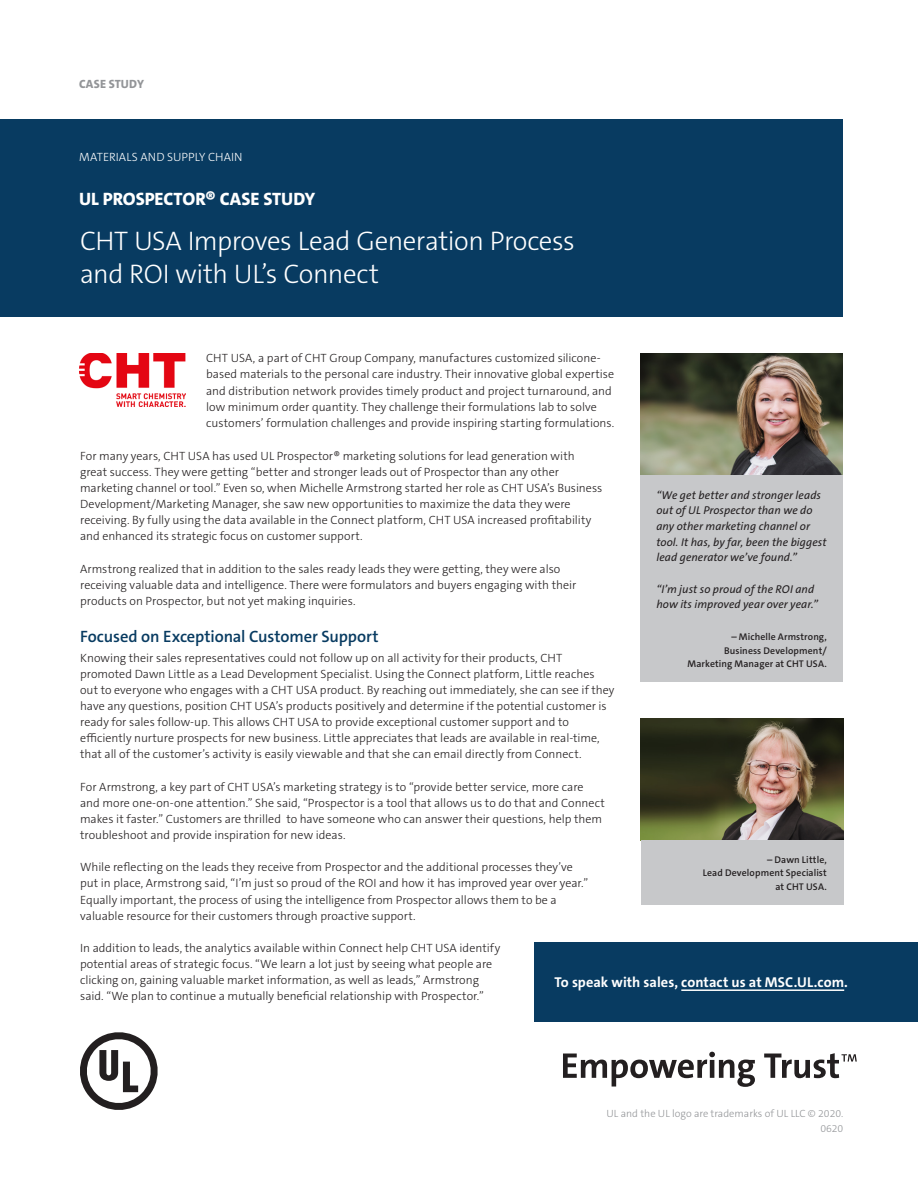
<style>
.page{position:relative;width:918px;height:1188px;background:#fff}
.page>*{position:absolute;margin:0;border:0;box-sizing:border-box;transform-origin:0 0}
.Interior_Headline{font:300 27px "The Sans C5";letter-spacing:-.02em;color:#fff}
.Upper_Corner_Catagor{font:800 18px "The Sans C5";letter-spacing:-.005em;color:#fff}
.Body_Copy{font:600 16.5px "The Sans C5";letter-spacing:-.005em;color:#083b61}
.Contact_Information{font:700 14.4px "The Sans C5";letter-spacing:.005em;color:#fff}
.Body_Copy-2{font:300 12px/16.2px "The Sans C5";color:#231f20}
.Upper_Corner_Catagor-2{font:300 12px "The Sans C5";letter-spacing:.005em;color:#fff}
.Upper_Corner_Catagor-3{font:800 12px "The Sans C5";letter-spacing:.015em;color:#939598}
.Body_Copy-3{font:italic 11.4px/15.6px "The Sans C5";letter-spacing:.005em;color:#231f20}
.Copyright_Informatio{font:300 10.5px "The Sans C5";color:#939598}
.Body_Copy-4{font:600 9.75px/13.5px "The Sans C5";letter-spacing:.015em;color:#231f20;text-align:right}
</style>
<div class="page">
<div style="left:0;top:119px;width:843px;height:198px;background:#083b61"></div>
<svg style="left:80px;top:1032px;width:78px;height:78px"></svg>
<div style="left:535px;top:942px;width:383px;height:80px;background:#083b61"></div>
<hr style="left:681px;top:989px;width:163px;height:2px;background:#fff">
<svg style="left:563px;top:1052px;width:294px;height:35px"></svg>
<img style="left:724px;top:719px;width:119px;height:122px">
<img style="left:640px;top:719px;width:84px;height:122px">
<div style="left:641px;top:841px;width:202px;height:64px;background:#c7c8ca"></div>
<img style="left:729px;top:353px;width:114px;height:122px">
<img style="left:640px;top:353px;width:89px;height:122px">
<div style="left:640px;top:475px;width:203px;height:207px;background:#c7c8ca"></div>
<svg style="left:117px;top:354px;width:69px;height:53px"></svg>
<img style="left:79px;top:354px;width:106px;height:52px">
<p class="Upper_Corner_Catagor-3" style="left:79px;top:77px;width:66px">CASE STUDY</p>
<p class="Upper_Corner_Catagor-2" style="left:79px;top:150px;width:165px">MATERIALS AND SUPPLY CHAIN</p>
<p class="Upper_Corner_Catagor" style="left:79px;top:187px;width:238px">UL PROSPECTOR® CASE STUDY</p>
<p class="Interior_Headline" style="left:80px;top:224px;width:496px">CHT USA Improves Lead Generation Process</p>
<p class="Interior_Headline" style="left:80px;top:257px;width:300px">and ROI with UL’s Connect</p>
<p class="Body_Copy-2" style="left:206px;top:350px;width:396px">CHT USA, a part of CHT Group Company, manufactures customized silicone-</p>
<p class="Body_Copy-2" style="left:206px;top:366px;width:410px">based materials to the personal care industry. Their innovative global expertise and distribution network provides timely product and project turnaround, and low minimum order quantity. They challenge their formulations lab to solve customers’ formulation challenges and provide inspiring starting formulations.</p>
<p class="Body_Copy-2" style="left:80px;top:448px;width:496px">For many years, CHT USA has used UL Prospector® marketing solutions for lead generation with</p>
<p class="Body_Copy-2" style="left:80px;top:464px;width:480px">great success. They were getting “better and stronger leads out of Prospector than any other</p>
<p class="Body_Copy-2" style="left:80px;top:480px;width:524px">marketing channel or tool.” Even so, when Michelle Armstrong started her role as CHT USA’s Business</p>
<p class="Body_Copy-2" style="left:80px;top:496px;width:492px">Development/Marketing Manager, she saw new opportunities to maximize the data they were</p>
<p class="Body_Copy-2" style="left:80px;top:512px;width:513px">receiving. By fully using the data available in the Connect platform, CHT USA increased profitability</p>
<p class="Body_Copy-2" style="left:80px;top:528px;width:284px">and enhanced its strategic focus on customer support.</p>
<p class="Body_Copy-2" style="left:80px;top:561px;width:482px">Armstrong realized that in addition to the sales ready leads they were getting, they were also</p>
<p class="Body_Copy-2" style="left:80px;top:577px;width:498px">receiving valuable data and intelligence. There were formulators and buyers engaging with their</p>
<p class="Body_Copy-2" style="left:80px;top:593px;width:277px">products on Prospector, but not yet making inquiries.</p>
<p class="Body_Copy-3" style="left:656px;top:487px;width:172px">“We get better and stronger leads out of UL Prospector than we do any other marketing channel or tool. It has, by far, been the biggest lead generator we’ve found.”</p>
<p class="Body_Copy-3" style="left:656px;top:581px;width:163px">“I’m just so proud of the ROI and how its improved year over year.”</p>
<p class="Body_Copy" style="left:80px;top:626px;width:300px">Focused on Exceptional Customer Support</p>
<p class="Body_Copy-2" style="left:80px;top:650px;width:484px">Knowing their sales representatives could not follow up on all activity for their products, CHT</p>
<p class="Body_Copy-2" style="left:80px;top:666px;width:516px">promoted Dawn Little as a Lead Development Specialist. Using the Connect platform, Little reaches</p>
<p class="Body_Copy-2" style="left:80px;top:682px;width:536px">out to everyone who engages with a CHT USA product. By reaching out immediately, she can see if they</p>
<p class="Body_Copy-2" style="left:80px;top:698px;width:528px">have any questions, position CHT USA’s products positively and determine if the potential customer is</p>
<p class="Body_Copy-2" style="left:80px;top:714px;width:490px">ready for sales follow-up. This allows CHT USA to provide exceptional customer support and to</p>
<p class="Body_Copy-2" style="left:80px;top:730px;width:521px">efficiently nurture prospects for new business. Little appreciates that leads are available in real-time,</p>
<p class="Body_Copy-2" style="left:80px;top:746px;width:503px">that all of the customer’s activity is easily viewable and that she can email directly from Connect.</p>
<p class="Body_Copy-2" style="left:80px;top:779px;width:505px">For Armstrong, a key part of CHT USA’s marketing strategy is to “provide better service, more care</p>
<p class="Body_Copy-2" style="left:80px;top:795px;width:526px">and more one-on-one attention.” She said, “Prospector is a tool that allows us to do that and Connect</p>
<p class="Body_Copy-2" style="left:80px;top:811px;width:523px">makes it faster.” Customers are thrilled to have someone who can answer their questions, help them</p>
<p class="Body_Copy-2" style="left:80px;top:827px;width:267px">troubleshoot and provide inspiration for new ideas.</p>
<p class="Body_Copy-2" style="left:80px;top:859px;width:494px">While reflecting on the leads they receive from Prospector and the additional processes they’ve</p>
<p class="Body_Copy-2" style="left:80px;top:875px;width:509px">put in place, Armstrong said, “I’m just so proud of the ROI and how it has improved year over year.”<br>Equally important, the process of using the intelligence from Prospector allows them to be a</p>
<p class="Body_Copy-2" style="left:80px;top:908px;width:337px">valuable resource for their customers through proactive support.</p>
<p class="Body_Copy-2" style="left:80px;top:940px;width:422px">In addition to leads, the analytics available within Connect help CHT USA identify</p>
<p class="Body_Copy-2" style="left:80px;top:956px;width:414px">potential areas of strategic focus. “We learn a lot just by seeing what people are</p>
<p class="Body_Copy-2" style="left:80px;top:972px;width:400px">clicking on, gaining valuable market information, as well as leads,” Armstrong</p>
<p class="Body_Copy-2" style="left:80px;top:988px;width:405px">said. “We plan to continue a mutually beneficial relationship with Prospector.”</p>
<p class="Body_Copy-4" style="left:731px;top:630px;width:97px">– Michelle Armstrong,</p>
<p class="Body_Copy-4" style="left:688px;top:644px;width:141px">Business Development/<br>Marketing Manager at CHT USA.</p>
<p class="Body_Copy-4" style="left:767px;top:853px;width:61px">– Dawn Little,</p>
<p class="Body_Copy-4" style="left:703px;top:866px;width:126px">Lead Development Specialist</p>
<p class="Body_Copy-4" style="left:775px;top:880px;width:53px">at CHT USA.</p>
<p class="Contact_Information" style="left:554px;top:973px;width:295px">To speak with sales, contact us at MSC.UL.com.</p>
<p class="Copyright_Informatio" style="left:606px;top:1106px;width:239px">UL and the UL logo are trademarks of UL LLC © 2020.</p>
<p class="Copyright_Informatio" style="left:820px;top:1122px;width:25px">0620</p>
</div>
